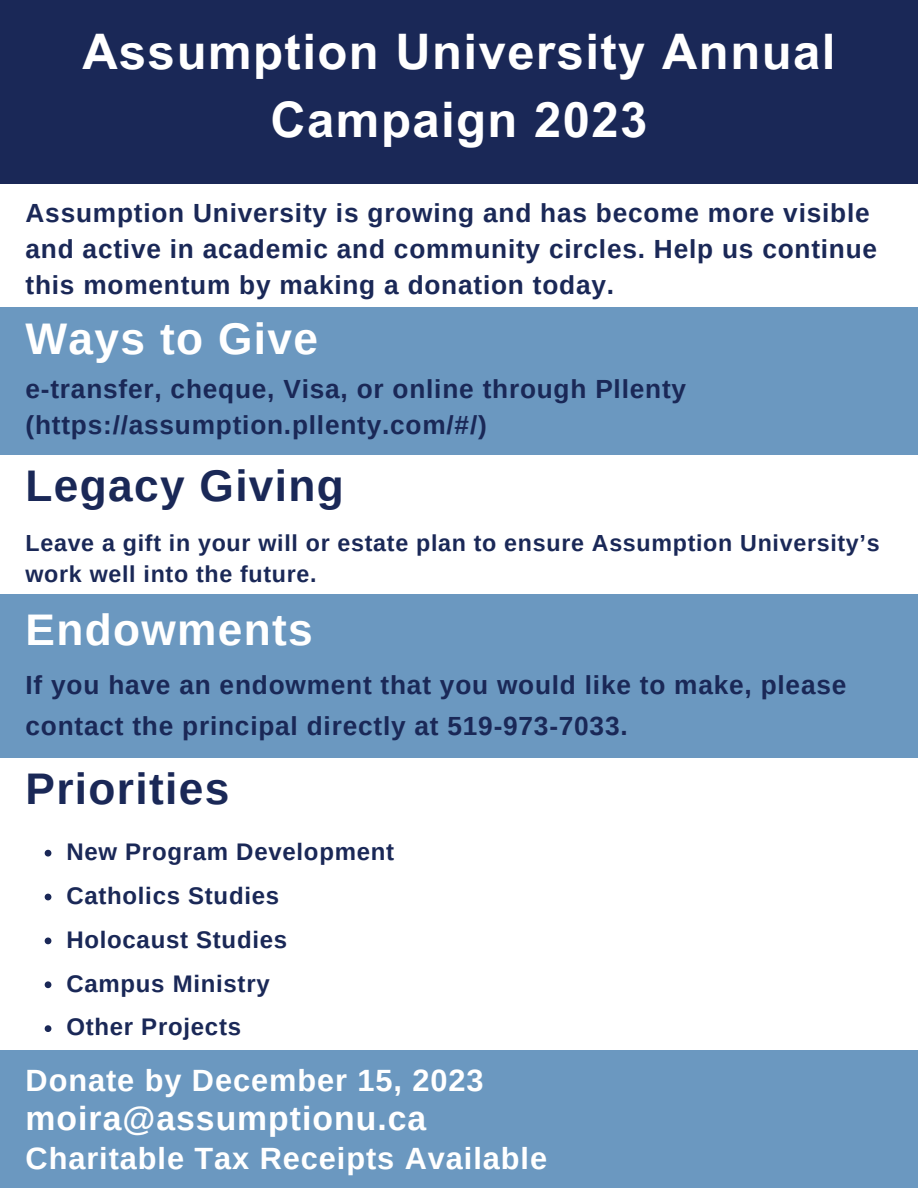
<style>
.page{position:relative;width:918px;height:1188px;background:#fff}
.page>*{position:absolute;margin:0;border:0;box-sizing:border-box;transform-origin:0 0}
.t1{font:700 49.05px/67.5px "Arial MT Pro";letter-spacing:.03em;color:#fff;text-align:center}
.t2{font:700 44.25px "Arimo";letter-spacing:.03em;color:#1a2857}
.t3{font:700 44.25px "Arimo";letter-spacing:.03em;color:#fff}
.t4{font:700 33.75px "Arimo";letter-spacing:.03em;color:#fff}
.t5{font:700 30.75px "Arimo";letter-spacing:.03em;color:#fff}
.t6{font:700 26.25px/36px "Arimo";letter-spacing:.03em;color:#1a2857}
.t7{font:700 24px "Arimo";letter-spacing:.03em;color:#1a2857}
.t8{font:700 23.25px/31.5px "Arimo";letter-spacing:.03em;color:#1a2857}
</style>
<div class="page">
<div style="left:0;top:0;width:918px;height:183px;background:#1a2857"></div>
<div style="left:0;top:307px;width:918px;height:148px;background:#6b98c0"></div>
<div style="left:0;top:594px;width:918px;height:164px;background:#6b98c0"></div>
<svg style="left:45px;top:850px;width:6px;height:7px"></svg>
<svg style="left:45px;top:894px;width:6px;height:6px"></svg>
<svg style="left:45px;top:938px;width:6px;height:6px"></svg>
<svg style="left:45px;top:981px;width:6px;height:7px"></svg>
<svg style="left:45px;top:1025px;width:6px;height:7px"></svg>
<div style="left:0;top:1050px;width:918px;height:138px;background:#6b98c0"></div>
<p class="t1" style="left:82px;top:24px;width:755px">Assumption University Annual<br>Campaign 2023</p>
<p class="t6" style="left:26px;top:194px;width:853px">Assumption University is growing and has become more visible and active in academic and community circles. Help us continue this momentum by making a donation today.</p>
<p class="t3" style="left:26px;top:314px;width:294px">Ways to Give</p>
<p class="t6" style="left:26px;top:371px;width:662px">e-transfer, cheque, Visa, or online through Pllenty (https://assumption.pllenty.com/#/)</p>
<p class="t2" style="left:26px;top:461px;width:320px">Legacy Giving</p>
<p class="t8" style="left:26px;top:527px;width:856px">Leave a gift in your will or estate plan to ensure Assumption University’s work well into the future.</p>
<p class="t3" style="left:26px;top:605px;width:289px">Endowments</p>
<p class="t6" style="left:26px;top:665px;width:822px;line-height:40.5px">If you have an endowment that you would like to make, please contact the principal directly at 519-973-7033.</p>
<p class="t2" style="left:26px;top:764px;width:205px">Priorities</p>
<p class="t7" style="left:66px;top:838px;width:329px">New Program Development</p>
<p class="t7" style="left:66px;top:882px;width:214px">Catholics Studies</p>
<p class="t7" style="left:66px;top:926px;width:222px">Holocaust Studies</p>
<p class="t7" style="left:66px;top:970px;width:205px">Campus Ministry</p>
<p class="t7" style="left:66px;top:1014px;width:176px">Other Projects</p>
<p class="t5" style="left:26px;top:1063px;width:460px">Donate by December 15, 2023</p>
<p class="t4" style="left:26px;top:1099px;width:402px">moira@assumptionu.ca</p>
<p class="t5" style="left:26px;top:1141px;width:523px">Charitable Tax Receipts Available</p>
</div>
